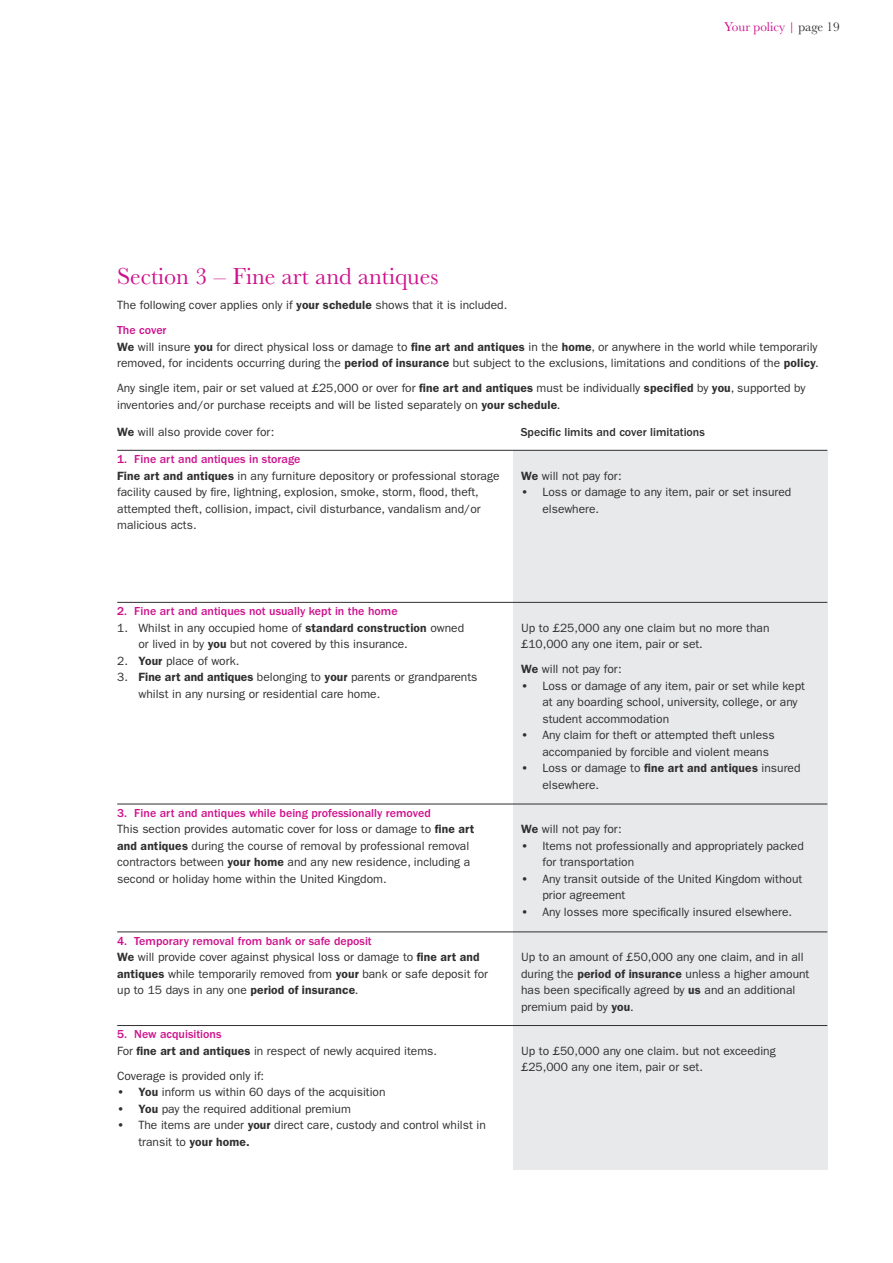
<style>
.page{position:relative;width:893px;height:1263px;background:#fff}
.page>*{position:absolute;margin:0;border:0;box-sizing:border-box;transform-origin:0 0}
._02_BODY{font:24px "Baskerville URW";color:#ce118c}
.t1{font:13.2px "Baskerville URW";color:#ce118c}
._02_BODY-2{font:12px/16.5px "ITC Franklin Gothic Std";color:#312f30}
._03a_Table_head{font:500 12px "ITC Franklin Gothic Std";color:#ce118c}
._02_BODY-3{font:500 12px "ITC Franklin Gothic Std";color:#312f30}
._03_Head__pms_233{font:500 12px "ITC Franklin Gothic Std";color:#ce118c}
.s1{color:#312f30}
.s2{font-weight:600}
</style>
<div class="page">
<div style="left:513px;top:450px;width:314px;height:719px;background:#e8e9ea"></div>
<hr style="left:117px;top:1025px;width:710px;height:1px;background:#312f30">
<hr style="left:117px;top:450px;width:710px;height:1px;background:#312f30">
<hr style="left:117px;top:602px;width:710px;height:1px;background:#312f30">
<hr style="left:117px;top:804px;width:710px;height:1px;background:#312f30">
<hr style="left:117px;top:932px;width:710px;height:1px;background:#312f30">
<p class="t1" style="left:724px;top:19px;width:117px">Your policy | <span class="s1">page 19</span></p>
<p class="_02_BODY" style="left:117px;top:262px;width:323px">Section 3 – Fine art and antiques</p>
<p class="_02_BODY-2" style="left:117px;top:297px;width:392px">The following cover applies only if <span class="s2">your schedule</span> shows that it is included.</p>
<p class="_03_Head__pms_233" style="left:117px;top:323px;width:51px">The cover</p>
<p class="_02_BODY-2" style="left:117px;top:338px;width:703px"><span class="s2">We</span> will insure <span class="s2">you</span> for direct physical loss or damage to <span class="s2">fine art and antiques</span> in the <span class="s2">home</span>, or anywhere in the world while temporarily removed, for incidents occurring during the <span class="s2">period of insurance</span> but subject to the exclusions, limitations and conditions of the <span class="s2">policy</span>.</p>
<p class="_02_BODY-2" style="left:117px;top:380px;width:690px">Any single item, pair or set valued at £25,000 or over for <span class="s2">fine art and antiques</span> must be individually <span class="s2">specified</span> by <span class="s2">you</span>, supported by inventories and/or purchase receipts and will be listed separately on <span class="s2">your schedule</span>.</p>
<p class="_02_BODY-2" style="left:117px;top:423px;width:159px"><span class="s2">We</span> will also provide cover for:</p>
<p class="_02_BODY-3" style="left:521px;top:425px;width:186px">Specific limits and cover limitations</p>
<p class="_03a_Table_head" style="left:117px;top:453px;width:185px">1. Fine art and antiques in storage</p>
<p class="_02_BODY-2" style="left:117px;top:467px;width:384px"><span class="s2">Fine art and antiques</span> in any furniture depository or professional storage facility caused by fire, lightning, explosion, smoke, storm, flood, theft, attempted theft, collision, impact, civil disturbance, vandalism and/or malicious acts.</p>
<p class="_02_BODY-2" style="left:521px;top:467px;width:102px"><span class="s2">We</span> will not pay for:</p>
<p class="_02_BODY-2" style="left:542px;top:484px;width:250px;text-indent:-21px"><span class="s2">•</span> Loss or damage to any item, pair or set insured elsewhere.</p>
<p class="_03a_Table_head" style="left:117px;top:605px;width:282px">2. Fine art and antiques not usually kept in the home</p>
<p class="_02_BODY-2" style="left:138px;top:620px;width:327px;text-indent:-21px">1. Whilst in any occupied home of <span class="s2">standard construction</span> owned or lived in by <span class="s2">you</span> but not covered by this insurance.</p>
<p class="_02_BODY-2" style="left:117px;top:653px;width:124px">2. <span class="s2">Your</span> place of work.</p>
<p class="_02_BODY-2" style="left:138px;top:669px;width:341px;text-indent:-21px">3. <span class="s2">Fine art and antiques</span> belonging to <span class="s2">your</span> parents or grandparents whilst in any nursing or residential care home.</p>
<p class="_02_BODY-2" style="left:521px;top:620px;width:250px">Up to £25,000 any one claim but no more than £10,000 any one item, pair or set.</p>
<p class="_02_BODY-2" style="left:521px;top:661px;width:102px"><span class="s2">We</span> will not pay for:</p>
<p class="_02_BODY-2" style="left:542px;top:678px;width:264px;text-indent:-21px"><span class="s2">•</span> Loss or damage of any item, pair or set while kept at any boarding school, university, college, or any student accommodation</p>
<p class="_02_BODY-2" style="left:542px;top:727px;width:234px;text-indent:-21px"><span class="s2">•</span> Any claim for theft or attempted theft unless accompanied by forcible and violent means</p>
<p class="_02_BODY-2" style="left:542px;top:760px;width:260px;text-indent:-21px"><span class="s2">•</span> Loss or damage to <span class="s2">fine art and antiques</span> insured elsewhere.</p>
<p class="_03a_Table_head" style="left:117px;top:806px;width:315px">3. Fine art and antiques while being professionally removed</p>
<p class="_02_BODY-2" style="left:117px;top:821px;width:359px">This section provides automatic cover for loss or damage to <span class="s2">fine art and antiques</span> during the course of removal by professional removal contractors between <span class="s2">your home</span> and any new residence, including a second or holiday home within the United Kingdom.</p>
<p class="_02_BODY-2" style="left:521px;top:821px;width:102px"><span class="s2">We</span> will not pay for:</p>
<p class="_02_BODY-2" style="left:542px;top:838px;width:263px;text-indent:-21px"><span class="s2">•</span> Items not professionally and appropriately packed for transportation</p>
<p class="_02_BODY-2" style="left:542px;top:871px;width:261px;text-indent:-21px"><span class="s2">•</span> Any transit outside of the United Kingdom without prior agreement</p>
<p class="_02_BODY-2" style="left:521px;top:904px;width:272px"><span class="s2">•</span> Any losses more specifically insured elsewhere.</p>
<p class="_03a_Table_head" style="left:117px;top:934px;width:256px">4. Temporary removal from bank or safe deposit</p>
<p class="_02_BODY-2" style="left:117px;top:949px;width:372px"><span class="s2">We</span> will provide cover against physical loss or damage to <span class="s2">fine art and antiques</span> while temporarily removed from <span class="s2">your</span> bank or safe deposit for up to 15 days in any one <span class="s2">period of insurance</span>.</p>
<p class="_02_BODY-2" style="left:521px;top:949px;width:290px">Up to an amount of £50,000 any one claim, and in all during the <span class="s2">period of insurance</span> unless a higher amount has been specifically agreed by <span class="s2">us</span> and an additional premium paid by <span class="s2">you</span>.</p>
<p class="_03a_Table_head" style="left:117px;top:1028px;width:106px">5. New acquisitions</p>
<p class="_02_BODY-2" style="left:117px;top:1043px;width:321px">For <span class="s2">fine art and antiques</span> in respect of newly acquired items.</p>
<p class="_02_BODY-2" style="left:117px;top:1068px;width:148px">Coverage is provided only if:</p>
<p class="_02_BODY-2" style="left:117px;top:1084px;width:270px"><span class="s2">• You</span> inform us within 60 days of the acquisition</p>
<p class="_02_BODY-2" style="left:117px;top:1101px;width:235px"><span class="s2">• You</span> pay the required additional premium</p>
<p class="_02_BODY-2" style="left:138px;top:1117px;width:349px;text-indent:-21px"><span class="s2">•</span> The items are under <span class="s2">your</span> direct care, custody and control whilst in transit to <span class="s2">your home.</span></p>
<p class="_02_BODY-2" style="left:521px;top:1043px;width:256px">Up to £50,000 any one claim. but not exceeding £25,000 any one item, pair or set.</p>
</div>
